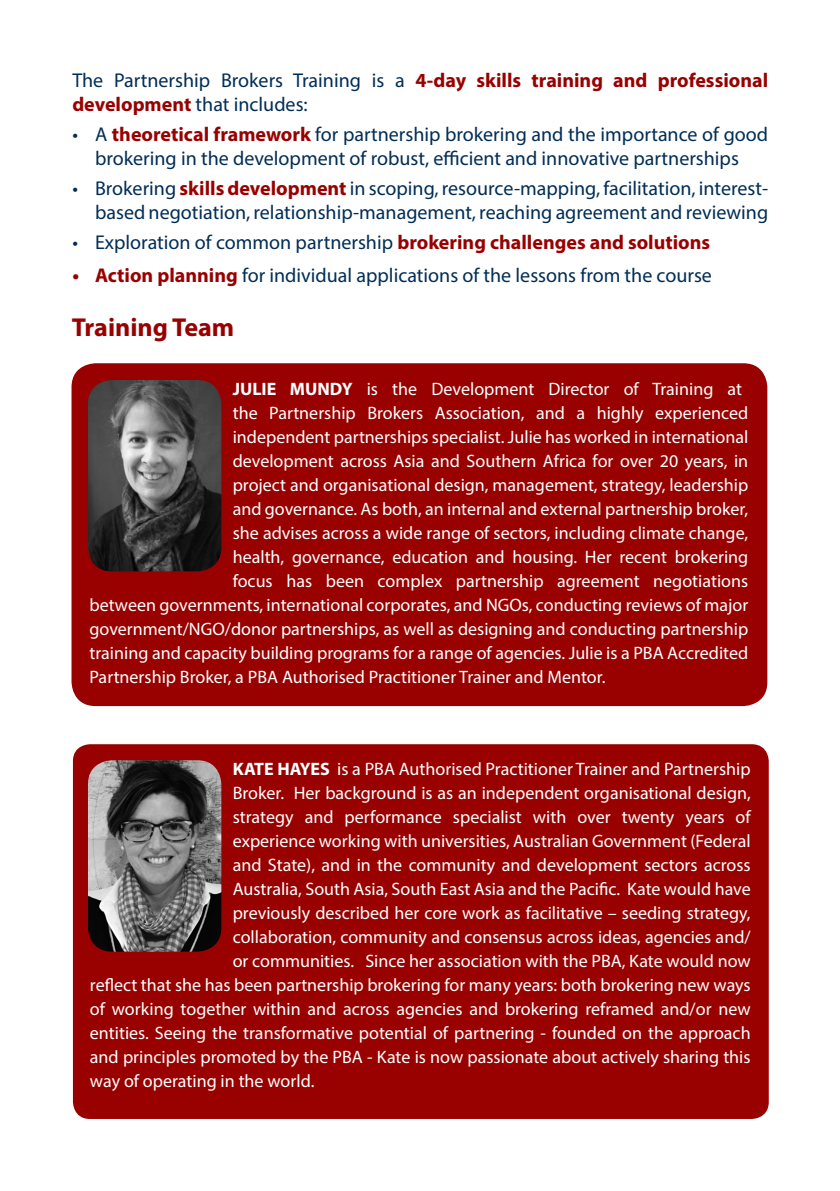
<style>
.page{position:relative;width:840px;height:1191px;background:#fff}
.page>*{position:absolute;margin:0;border:0;box-sizing:border-box;transform-origin:0 0}
.t1{font:700 26px "Myriad Pro";color:#900}
.t2{font:20px/24px "Myriad Pro";color:#002d56}
.Body_content{font:18px "Myriad Pro";color:#fff}
.s1{font-weight:700;color:#900}
.s2{font-weight:700}
</style>
<div class="page">
<div style="left:71px;top:363px;width:695px;height:343px;background:#900;border-radius:24px"></div>
<img style="left:88px;top:380px;width:133px;height:191px">
<div style="left:73px;top:744px;width:695px;height:375px;background:#900;border-radius:17px"></div>
<img style="left:88px;top:760px;width:133px;height:191px">
<p class="t2" style="left:72px;top:68px;width:697px">The Partnership Brokers Training is a <span class="s1">4-day skills training and professional development</span> that includes:</p>
<p class="t2" style="left:72px;top:122px;width:697px;text-align:center">• A <span class="s1">theoretical framework</span> for partnership brokering and the importance of good brokering in the development of robust, efficient and innovative partnerships</p>
<p class="t2" style="left:72px;top:176px;width:697px;text-align:right">• Brokering <span class="s1">skills development</span> in scoping, resource-mapping, facilitation, interest&shy;based negotiation, relationship-management, reaching agreement and reviewing</p>
<p class="t2" style="left:72px;top:230px;width:639px">• Exploration of common partnership <span class="s1">brokering challenges and solutions</span></p>
<p class="t2" style="left:72px;top:262px;width:640px"><span class="s1">• Action planning</span> for individual applications of the lessons from the course</p>
<p class="t1" style="left:72px;top:310px;width:164px">Training Team</p>
<p class="Body_content" style="left:232px;top:377px;width:510px"><span class="s2">JULIE MUNDY</span> is the Development Director of Training at</p>
<p class="Body_content" style="left:232px;top:401px;width:516px">the Partnership Brokers Association, and a highly experienced</p>
<p class="Body_content" style="left:232px;top:425px;width:517px">independent partnerships specialist. Julie has worked in international</p>
<p class="Body_content" style="left:232px;top:449px;width:517px">development across Asia and Southern Africa for over 20 years, in</p>
<p class="Body_content" style="left:232px;top:473px;width:516px">project and organisational design, management, strategy, leadership</p>
<p class="Body_content" style="left:232px;top:497px;width:516px">and governance. As both, an internal and external partnership broker,</p>
<p class="Body_content" style="left:232px;top:521px;width:516px">she advises across a wide range of sectors, including climate change,</p>
<p class="Body_content" style="left:232px;top:545px;width:517px">health, governance, education and housing. Her recent brokering</p>
<p class="Body_content" style="left:232px;top:569px;width:516px">focus has been complex partnership agreement negotiations</p>
<p class="Body_content" style="left:89px;top:593px;width:660px">between governments, international corporates, and NGOs, conducting reviews of major</p>
<p class="Body_content" style="left:89px;top:617px;width:659px">government/NGO/donor partnerships, as well as designing and conducting partnership</p>
<p class="Body_content" style="left:89px;top:641px;width:660px">training and capacity building programs for a range of agencies. Julie is a PBA Accredited</p>
<p class="Body_content" style="left:89px;top:665px;width:517px">Partnership Broker, a PBA Authorised Practitioner Trainer and Mentor.</p>
<p class="Body_content" style="left:232px;top:757px;width:519px"><span class="s2">KATE HAYES</span> is a PBA Authorised Practitioner Trainer and Partnership</p>
<p class="Body_content" style="left:232px;top:781px;width:519px">Broker. Her background is as an independent organisational design,</p>
<p class="Body_content" style="left:232px;top:805px;width:519px">strategy and performance specialist with over twenty years of</p>
<p class="Body_content" style="left:232px;top:829px;width:519px">experience working with universities, Australian Government (Federal</p>
<p class="Body_content" style="left:232px;top:853px;width:519px">and State), and in the community and development sectors across</p>
<p class="Body_content" style="left:232px;top:877px;width:519px">Australia, South Asia, South East Asia and the Pacific. Kate would have</p>
<p class="Body_content" style="left:232px;top:901px;width:519px">previously described her core work as facilitative – seeding strategy,</p>
<p class="Body_content" style="left:232px;top:925px;width:519px">collaboration, community and consensus across ideas, agencies and/</p>
<p class="Body_content" style="left:232px;top:949px;width:519px">or communities. Since her association with the PBA, Kate would now</p>
<p class="Body_content" style="left:90px;top:973px;width:662px">reflect that she has been partnership brokering for many years: both brokering new ways</p>
<p class="Body_content" style="left:90px;top:997px;width:661px">of working together within and across agencies and brokering reframed and/or new</p>
<p class="Body_content" style="left:90px;top:1021px;width:661px">entities. Seeing the transformative potential of partnering - founded on the approach</p>
<p class="Body_content" style="left:90px;top:1045px;width:661px">and principles promoted by the PBA - Kate is now passionate about actively sharing this</p>
<p class="Body_content" style="left:90px;top:1069px;width:226px">way of operating in the world.</p>
</div>
